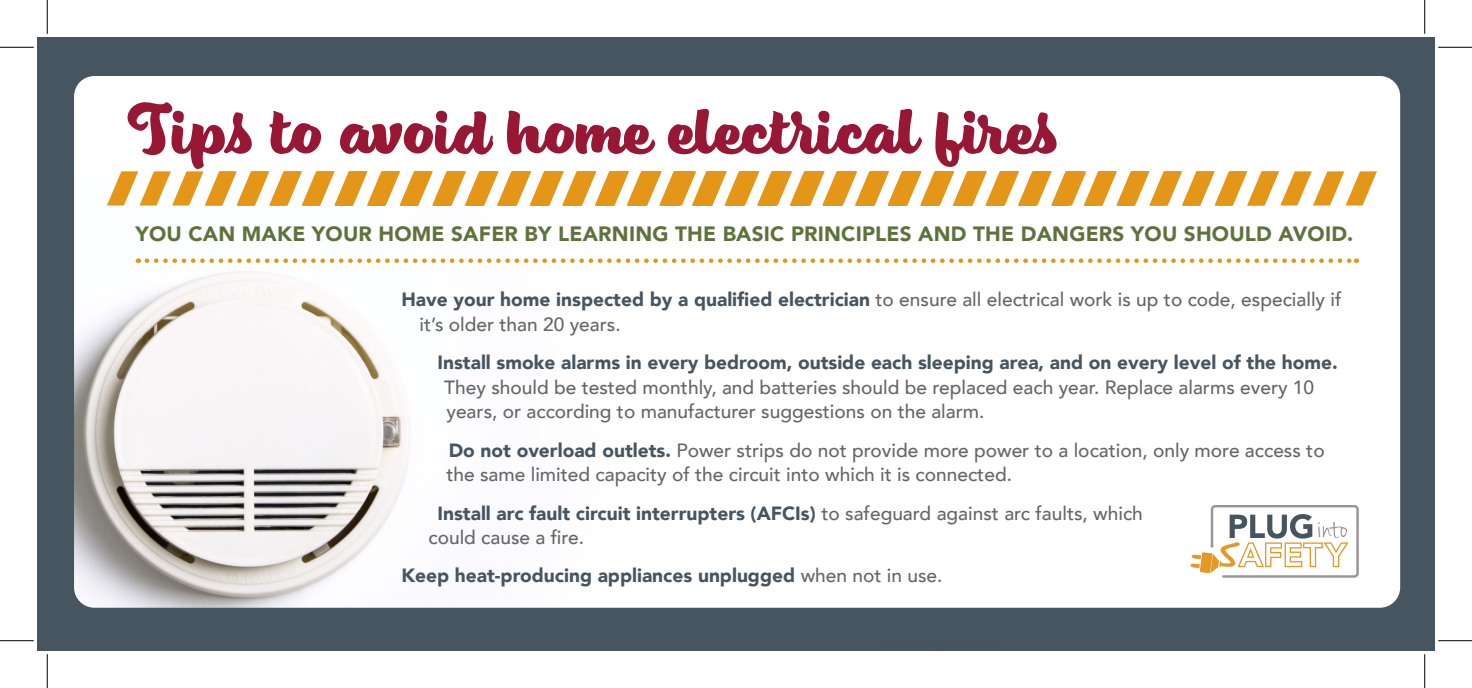
<style>
.page{position:relative;width:1472px;height:688px;background:#fff}
.page>*{position:absolute;margin:0;border:0;box-sizing:border-box;transform-origin:0 0}
.t1{font:67.5px "Eds Market Bold Script";color:#971735}
.t2{font:900 20.7px "Avenir";letter-spacing:.01em;color:#5e733c}
.t3{font:500 19.12px/24.8px "Avenir";color:#666}
.t4{font:900 19.12px "Avenir";color:#465560}
.s1{font-weight:900;color:#465560}
.s2{font-weight:500;color:#666}
</style>
<div class="page">
<div style="left:37px;top:37px;width:1397px;height:613px;background:#465560"></div>
<div style="left:67px;top:69px;width:1339px;height:545px;background:#fff;border-radius:27px"></div>
<img style="left:67px;top:205px;width:542px;height:409px">
<div style="left:61px;top:62px;width:1352px;height:559px;border:14px solid #465560;border-radius:27px"></div>
<svg style="left:1190px;top:505px;width:168px;height:72px"></svg>
<div style="left:828px;top:632px;width:218px;height:18px;background:#465560"></div>
<svg style="left:107px;top:171px;width:1270px;height:34px"></svg>
<svg style="left:1410px;top:171px;width:16px;height:34px"></svg>
<svg style="left:147px;top:258px;width:1210px;height:5px"></svg>
<hr style="left:0;top:47px;width:34px;height:1px;background:#000">
<hr style="left:1438px;top:47px;width:34px;height:1px;background:#000">
<hr style="left:0;top:640px;width:34px;height:1px;background:#000">
<hr style="left:1438px;top:640px;width:34px;height:1px;background:#000">
<hr style="left:47px;top:0;width:1px;height:34px;background:#000">
<hr style="left:47px;top:654px;width:1px;height:33px;background:#000">
<hr style="left:1424px;top:0;width:1px;height:34px;background:#000">
<hr style="left:1424px;top:654px;width:1px;height:33px;background:#000">
<p class="t1" style="left:127px;top:90px;width:933px">Tips to avoid home electrical fires</p>
<p class="t2" style="left:136px;top:216px;width:1219px">YOU CAN MAKE YOUR HOME SAFER BY LEARNING THE BASIC PRINCIPLES AND THE DANGERS YOU SHOULD AVOID.</p>
<p class="t3" style="left:419px;top:286px;width:923px;text-indent:-18px"><span class="s1">Have your home inspected by a qualified electrician</span> to ensure all electrical work is up to code, especially if it’s older than 20 years.</p>
<p class="t3" style="left:444px;top:349px;width:895px;text-indent:-7px"><span class="s1">Install smoke alarms in every bedroom, outside each sleeping area, and on every level of the home.<br></span>They should be tested monthly, and batteries should be replaced each year. Replace alarms every 10 years, or according to manufacturer suggestions on the alarm.</p>
<p class="t3" style="left:446px;top:436px;width:879px"><span class="s1">Do not overload outlets.</span> Power strips do not provide more power to a location, only more access to the same limited capacity of the circuit into which it is connected.</p>
<p class="t3" style="left:428px;top:499px;width:716px;text-indent:9px"><span class="s1">Install arc fault circuit interrupters (AFCIs)</span> to safeguard against arc faults, which could cause a fire.</p>
<p class="t4" style="left:401px;top:559px;width:542px">Keep heat-producing appliances unplugged <span class="s2">when not in use.</span></p>
</div>
